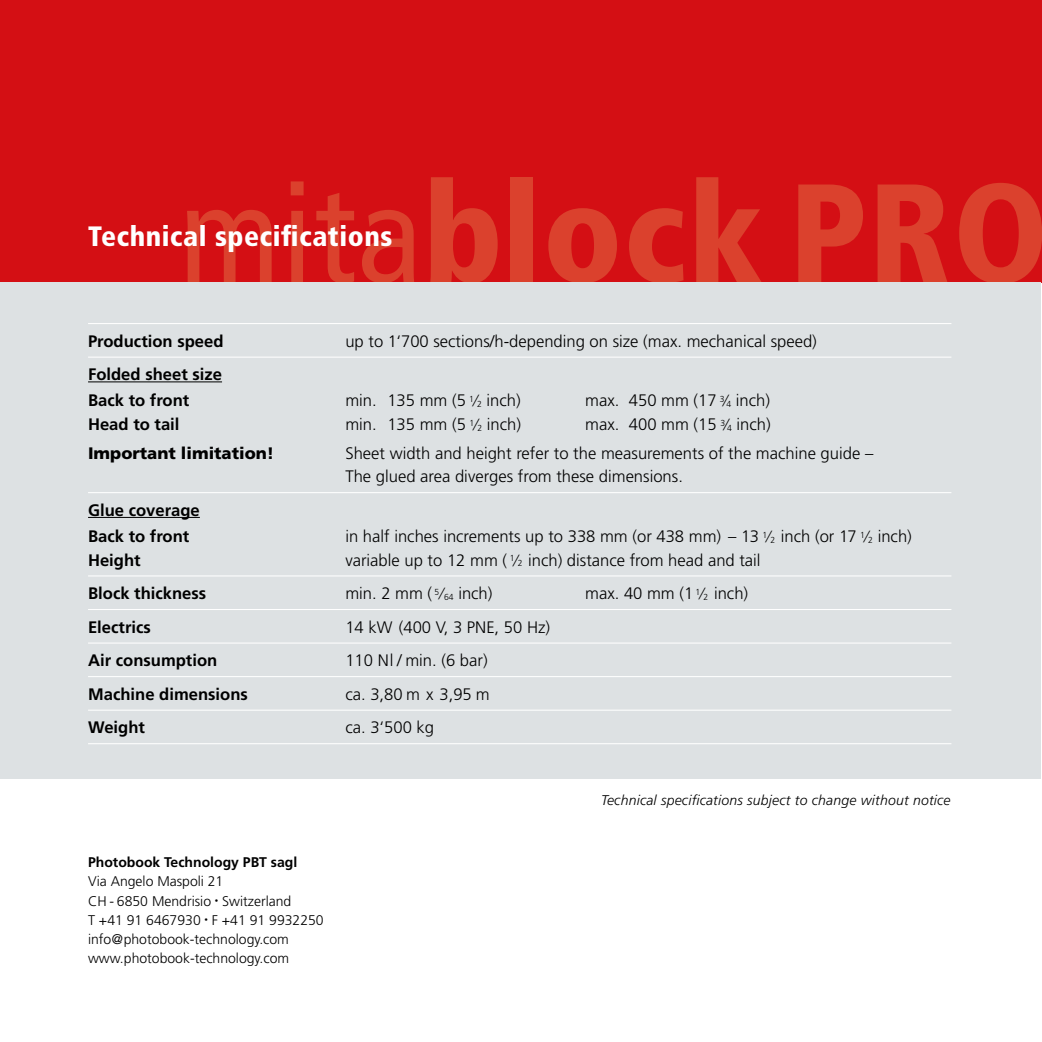
<style>
.page{position:relative;width:1042px;height:1042px;background:#fff}
.page>*{position:absolute;margin:0;border:0;box-sizing:border-box;transform-origin:0 0}
.t1{font:900 condensed 140px "Frutiger";letter-spacing:.01em;color:#db412d}
.t2{font:900 condensed 28px "Frutiger";letter-spacing:.02em;color:#fff}
.t3{font:300 16.62px/23.6px "Frutiger";color:#000}
.t4{font:700 16.62px/26.1px "Frutiger";color:#000}
.t5{font:900 16.62px "Frutiger";color:#000}
.t6{font:300 14px/19.2px "Frutiger";color:#000}
.t7{font:italic 300 14px "Frutiger";letter-spacing:.015em;color:#000}
.t8{font:700 14px "Frutiger";color:#000}
.s1{font-weight:400}
.s2{font-size:15.75px}
.s3{font-size:8.75px}
</style>
<div class="page">
<div style="left:0;top:0;width:1042px;height:283px;background:#d40f14"></div>
<div style="left:0;top:283px;width:1040px;height:496px;background:#dde1e3"></div>
<hr style="left:88px;top:323px;width:863px;height:1px;background:#fff">
<hr style="left:88px;top:357px;width:863px;height:1px;background:#fff">
<hr style="left:88px;top:381px;width:134px;height:1px;background:#000">
<hr style="left:88px;top:492px;width:863px;height:1px;background:#fff">
<hr style="left:88px;top:517px;width:112px;height:1px;background:#000">
<hr style="left:88px;top:575px;width:863px;height:1px;background:#fff">
<hr style="left:88px;top:609px;width:863px;height:1px;background:#fff">
<hr style="left:88px;top:642px;width:863px;height:1px;background:#fff">
<hr style="left:88px;top:676px;width:863px;height:1px;background:#fff">
<hr style="left:88px;top:709px;width:863px;height:2px;background:#fff">
<hr style="left:88px;top:743px;width:863px;height:1px;background:#fff">
<h1 class="t1" style="left:179px;top:149px;width:871px"><span class="s1">mita</span>block PRO</h1>
<h2 class="t2" style="left:88px;top:220px;width:306px">Technical specifications</h2>
<p class="t4" style="left:88px;top:328px;width:137px">Production speed</p>
<p class="t3" style="left:345px;top:329px;width:473px">up to 1‘700 sections/h-depending on size (max. mechanical speed)</p>
<p class="t4" style="left:88px;top:361px;width:135px">Folded sheet size<br>Back to front</p>
<p class="t3" style="left:345px;top:389px;width:177px">min. 135 mm (5 <sup>1</sup><span class="s2">⁄</span><span class="s3">2</span> inch)</p>
<p class="t3" style="left:585px;top:389px;width:186px">max. 450 mm (17 <sup>3</sup><span class="s2">⁄</span><span class="s3">4</span> inch)</p>
<p class="t4" style="left:88px;top:411px;width:93px">Head to tail</p>
<p class="t3" style="left:345px;top:412px;width:177px">min. 135 mm (5 <sup>1</sup><span class="s2">⁄</span><span class="s3">2</span> inch)</p>
<p class="t3" style="left:585px;top:412px;width:187px">max. 400 mm (15 <sup>3</sup><span class="s2">⁄</span><span class="s3">4</span> inch)</p>
<p class="t5" style="left:88px;top:443px;width:188px">Important limitation!</p>
<p class="t3" style="left:345px;top:441px;width:529px">Sheet width and height refer to the measurements of the machine guide –<br>The glued area diverges from these dimensions.</p>
<p class="t4" style="left:88px;top:497px;width:113px">Glue coverage<br>Back to front</p>
<p class="t3" style="left:345px;top:524px;width:568px">in half inches increments up to 338 mm (or 438 mm) – 13 <sup>1</sup><span class="s2">⁄</span><span class="s3">2</span> inch (or 17 <sup>1</sup><span class="s2">⁄</span><span class="s3">2</span> inch)</p>
<p class="t4" style="left:88px;top:546px;width:54px">Height</p>
<p class="t3" style="left:345px;top:548px;width:417px">variable up to 12 mm ( <sup>1</sup><span class="s2">⁄</span><span class="s3">2</span> inch) distance from head and tail</p>
<p class="t4" style="left:88px;top:580px;width:120px">Block thickness</p>
<p class="t3" style="left:345px;top:581px;width:149px">min. 2 mm ( <sup>5</sup><span class="s2">⁄</span> <span class="s3">64</span> inch)</p>
<p class="t3" style="left:585px;top:581px;width:164px">max. 40 mm (1 <sup>1</sup><span class="s2">⁄</span><span class="s3">2</span> inch)</p>
<p class="t4" style="left:88px;top:613px;width:64px">Electrics</p>
<p class="t3" style="left:345px;top:615px;width:206px">14 kW (400 V, 3 PNE, 50 Hz)</p>
<p class="t4" style="left:88px;top:647px;width:131px">Air consumption</p>
<p class="t3" style="left:345px;top:648px;width:144px">110 Nl / min. (6 bar)</p>
<p class="t4" style="left:88px;top:681px;width:161px">Machine dimensions</p>
<p class="t3" style="left:345px;top:682px;width:146px">ca. 3,80 m x 3,95 m</p>
<p class="t4" style="left:88px;top:714px;width:58px">Weight</p>
<p class="t3" style="left:345px;top:716px;width:90px">ca. 3‘500 kg</p>
<p class="t8" style="left:88px;top:854px;width:211px">Photobook Technology PBT sagl</p>
<p class="t6" style="left:88px;top:872px;width:237px">Via Angelo Maspoli 21<br>CH - 6850 Mendrisio <sup>•</sup> Switzerland<br>T +41 91 6467930 <sup>•</sup> F +41 91 9932250 info@photobook-technology.com www.photobook-technology.com</p>
<p class="t7" style="left:601px;top:792px;width:351px">Technical specifications subject to change without notice</p>
</div>
